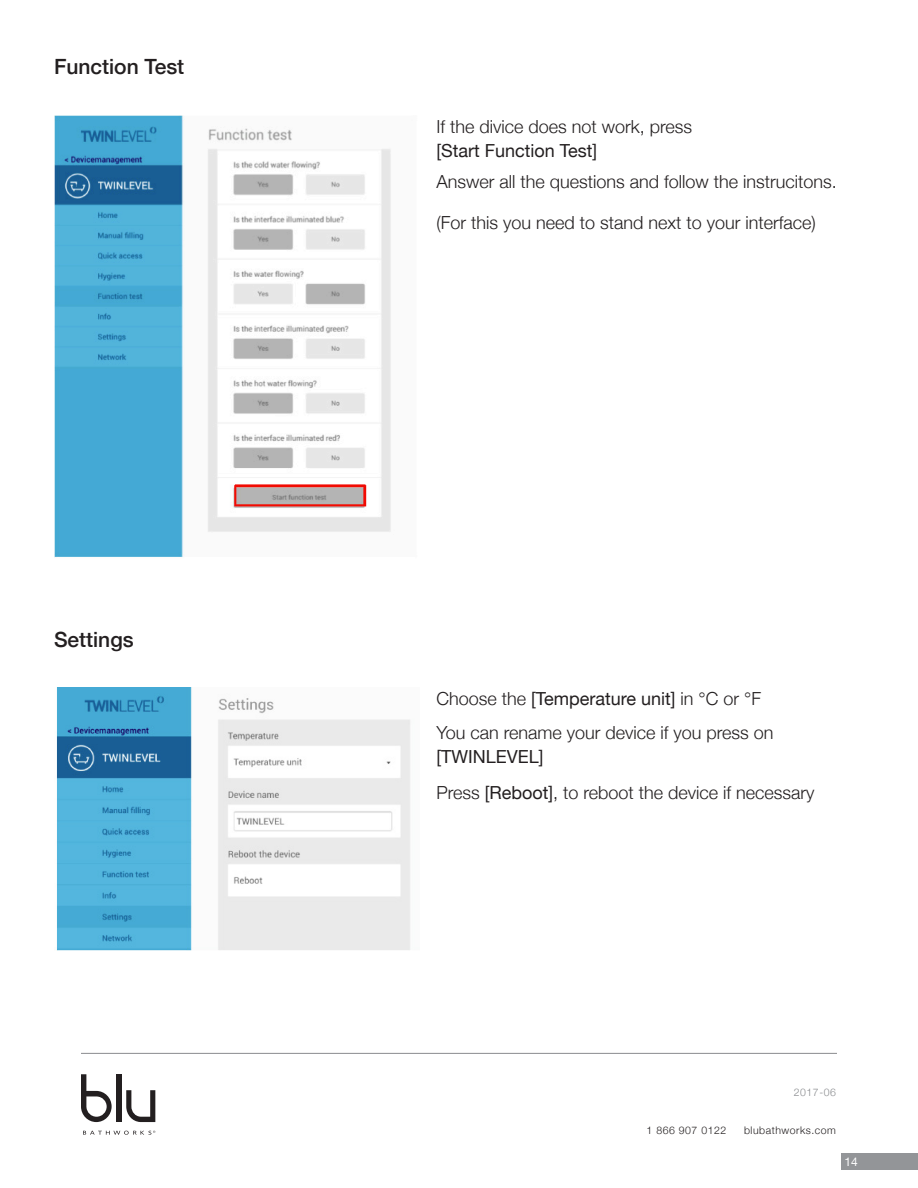
<style>
.page{position:relative;width:918px;height:1188px;background:#fff}
.page>*{position:absolute;margin:0;border:0;box-sizing:border-box;transform-origin:0 0}
.t1{font:500 21px "Helvetica Neue";color:#231f20}
.t2{font:300 18px/24px "Helvetica Neue";color:#231f20}
.t3{font:12px "Helvetica Neue";color:#fff}
.t4{font:300 10.5px "Helvetica Neue";letter-spacing:.05em;color:#231f20}
.t5{font:300 10.5px "Helvetica Neue";letter-spacing:.05em;color:#8a8c8f}
.s1{font-weight:400}
</style>
<div class="page">
<hr style="left:81px;top:1053px;width:756px;height:1px;background:#8a8c8f">
<div style="left:116px;top:1074px;width:6px;height:48px;background:#231f20"></div>
<svg style="left:81px;top:1074px;width:31px;height:48px"></svg>
<svg style="left:126px;top:1090px;width:29px;height:32px"></svg>
<svg style="left:83px;top:1131px;width:72px;height:4px"></svg>
<div style="left:841px;top:1153px;width:77px;height:17px;background:#939598"></div>
<img style="left:54px;top:115px;width:337px;height:443px">
<img style="left:56px;top:688px;width:354px;height:262px">
<p class="t1" style="left:54px;top:50px;width:132px">Function Test</p>
<p class="t1" style="left:54px;top:622px;width:81px">Settings</p>
<p class="t2" style="left:436px;top:113px;width:257px">If the divice does not work, press <span class="s1">[Start Function Test]</span></p>
<p class="t2" style="left:436px;top:169px;width:402px">Answer all the questions and follow the instrucitons.</p>
<p class="t2" style="left:436px;top:209px;width:381px">(For this you need to stand next to your interface)</p>
<p class="t2" style="left:436px;top:685px;width:326px">Choose the <span class="s1">[Temperature unit]</span> in °C or °F</p>
<p class="t2" style="left:436px;top:720px;width:339px">You can rename your device if you press on <span class="s1">[TWINLEVEL]</span></p>
<p class="t2" style="left:436px;top:780px;width:380px">Press <span class="s1">[Reboot]</span>, to reboot the device if necessary</p>
<p class="t5" style="left:794px;top:1083px;width:44px">2017-06</p>
<p class="t4" style="left:647px;top:1121px;width:81px">1 866 907 0122</p>
<p class="t4" style="left:744px;top:1121px;width:93px">blubathworks.com</p>
<p class="t3" style="left:845px;top:1153px;width:15px">14</p>
</div>
